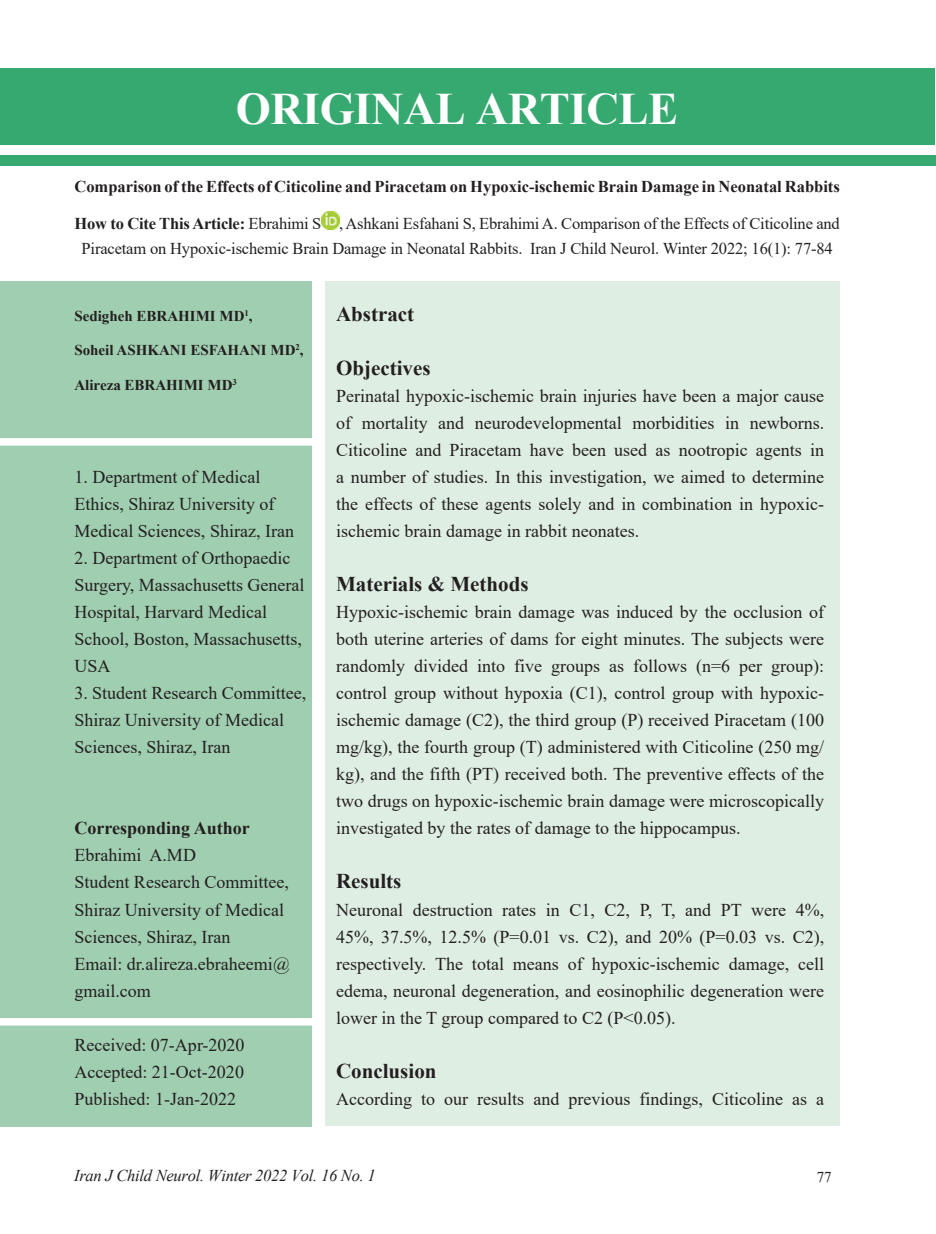
<style>
.page{position:relative;width:936px;height:1234px;background:#fff}
.page>*{position:absolute;margin:0;border:0;box-sizing:border-box;transform-origin:0 0}
.Titr1{font:700 45px "Times New Roman";letter-spacing:-.01em;color:#fff}
.titr2{font:700 21px "Times New Roman";color:#231f20}
.matn{font:18px/27px "Times New Roman";color:#231f20}
.matn-2{font:700 18px "Times New Roman";color:#231f20}
.t1{font:16.5px/24.8px "Times New Roman";letter-spacing:-.01em;color:#231f20;text-align:center}
.t2{font:700 16.5px "Times New Roman";color:#231f20}
.t3{font:italic 16.5px "Times New Roman";letter-spacing:-.015em;color:#231f20}
.t4{font:700 15px "Times New Roman";color:#231f20}
.t5{font:15px "Times New Roman";color:#231f20}
.s1{font-weight:700}
</style>
<div class="page">
<div style="left:0;top:281px;width:312px;height:845px;background:#a0ceb0"></div>
<div style="left:0;top:68px;width:935px;height:77px;background:#35a96f"></div>
<div style="left:1px;top:155px;width:934px;height:11px;background:#35a96f"></div>
<div style="left:0;top:438px;width:312px;height:7px;background:#fff"></div>
<div style="left:0;top:1017px;width:312px;height:8px;background:#fff"></div>
<div style="left:325px;top:281px;width:514px;height:844px;background:#dfeee3"></div>
<img style="left:321px;top:211px;width:18px;height:18px">
<p class="Titr1" style="left:236px;top:78px;width:444px">ORIGINAL ARTICLE</p>
<p class="t2" style="left:74px;top:175px;width:766px">Comparison of the Effects of Citicoline and Piracetam on Hypoxic-ischemic Brain Damage in Neonatal Rabbits</p>
<p class="t1" style="left:74px;top:211px;width:766px"><span class="s1">How to Cite This Article:</span> Ebrahimi S , Ashkani Esfahani S, Ebrahimi A. Comparison of the Effects of Citicoline and<br>Piracetam on Hypoxic-ischemic Brain Damage in Neonatal Rabbits. Iran J Child Neurol. Winter 2022; 16(1): 77-84</p>
<p class="t4" style="left:74px;top:305px;width:180px">Sedigheh EBRAHIMI MD<sup>1</sup>,</p>
<p class="t4" style="left:74px;top:340px;width:231px">Soheil ASHKANI ESFAHANI MD<sup>2</sup>,</p>
<p class="t4" style="left:74px;top:374px;width:164px">Alireza EBRAHIMI MD<sup>3</sup></p>
<p class="matn" style="left:74px;top:463px;width:221px">1. Department of Medical<br>Ethics, Shiraz University of<br>Medical Sciences, Shiraz, Iran</p>
<p class="matn" style="left:74px;top:544px;width:231px">2. Department of Orthopaedic<br>Surgery, Massachusetts General<br>Hospital, Harvard Medical<br>School, Boston, Massachusetts,<br>USA</p>
<p class="matn" style="left:74px;top:679px;width:233px">3. Student Research Committee,<br>Shiraz University of Medical<br>Sciences, Shiraz, Iran</p>
<p class="matn-2" style="left:74px;top:815px;width:177px">Corresponding Author</p>
<p class="matn" style="left:74px;top:841px;width:123px">Ebrahimi A.MD</p>
<p class="matn" style="left:74px;top:868px;width:216px">Student Research Committee,<br>Shiraz University of Medical<br>Sciences, Shiraz, Iran</p>
<p class="matn" style="left:74px;top:949px;width:217px">Email: dr.alireza.ebraheemi@ gmail.com</p>
<p class="matn" style="left:74px;top:1030px;width:172px">Received: 07-Apr-2020</p>
<p class="matn" style="left:74px;top:1057px;width:171px">Accepted: 21-Oct-2020</p>
<p class="matn" style="left:74px;top:1084px;width:163px">Published: 1-Jan-2022</p>
<p class="titr2" style="left:336px;top:299px;width:80px">Abstract</p>
<p class="titr2" style="left:336px;top:353px;width:96px">Objectives</p>
<p class="matn" style="left:336px;top:382px;width:489px;text-align:justify">Perinatal hypoxic-ischemic brain injuries have been a major cause of mortality and neurodevelopmental morbidities in newborns.<br>Citicoline and Piracetam have been used as nootropic agents in a number of studies. In this investigation, we aimed to determine the effects of these agents solely and in combination in hypoxic&shy;ischemic brain damage in rabbit neonates.</p>
<p class="titr2" style="left:336px;top:569px;width:194px">Materials &amp; Methods</p>
<p class="matn" style="left:336px;top:598px;width:489px;text-align:justify">Hypoxic-ischemic brain damage was induced by the occlusion of both uterine arteries of dams for eight minutes. The subjects were randomly divided into five groups as follows (n=6 per group): control group without hypoxia (C1), control group with hypoxic&shy;ischemic damage (C2), the third group (P) received Piracetam (100 mg/kg), the fourth group (T) administered with Citicoline (250 mg/ kg), and the fifth (PT) received both. The preventive effects of the two drugs on hypoxic-ischemic brain damage were microscopically investigated by the rates of damage to the hippocampus.</p>
<p class="titr2" style="left:336px;top:866px;width:67px">Results</p>
<p class="matn" style="left:336px;top:895px;width:489px;text-align:justify">Neuronal destruction rates in C1, C2, P, T, and PT were 4%, 45%, 37.5%, 12.5% (P=0.01 vs. C2), and 20% (P=0.03 vs. C2), respectively. The total means of hypoxic-ischemic damage, cell edema, neuronal degeneration, and eosinophilic degeneration were lower in the T group compared to C2 (P&lt;0.05).</p>
<p class="titr2" style="left:336px;top:1055px;width:102px">Conclusion</p>
<p class="matn" style="left:336px;top:1084px;width:489px">According to our results and previous findings, Citicoline as a</p>
<p class="t3" style="left:74px;top:1163px;width:303px">Iran J Child Neurol. Winter 2022 Vol. 16 No. 1</p>
<p class="t5" style="left:816px;top:1166px;width:16px">77</p>
</div>
